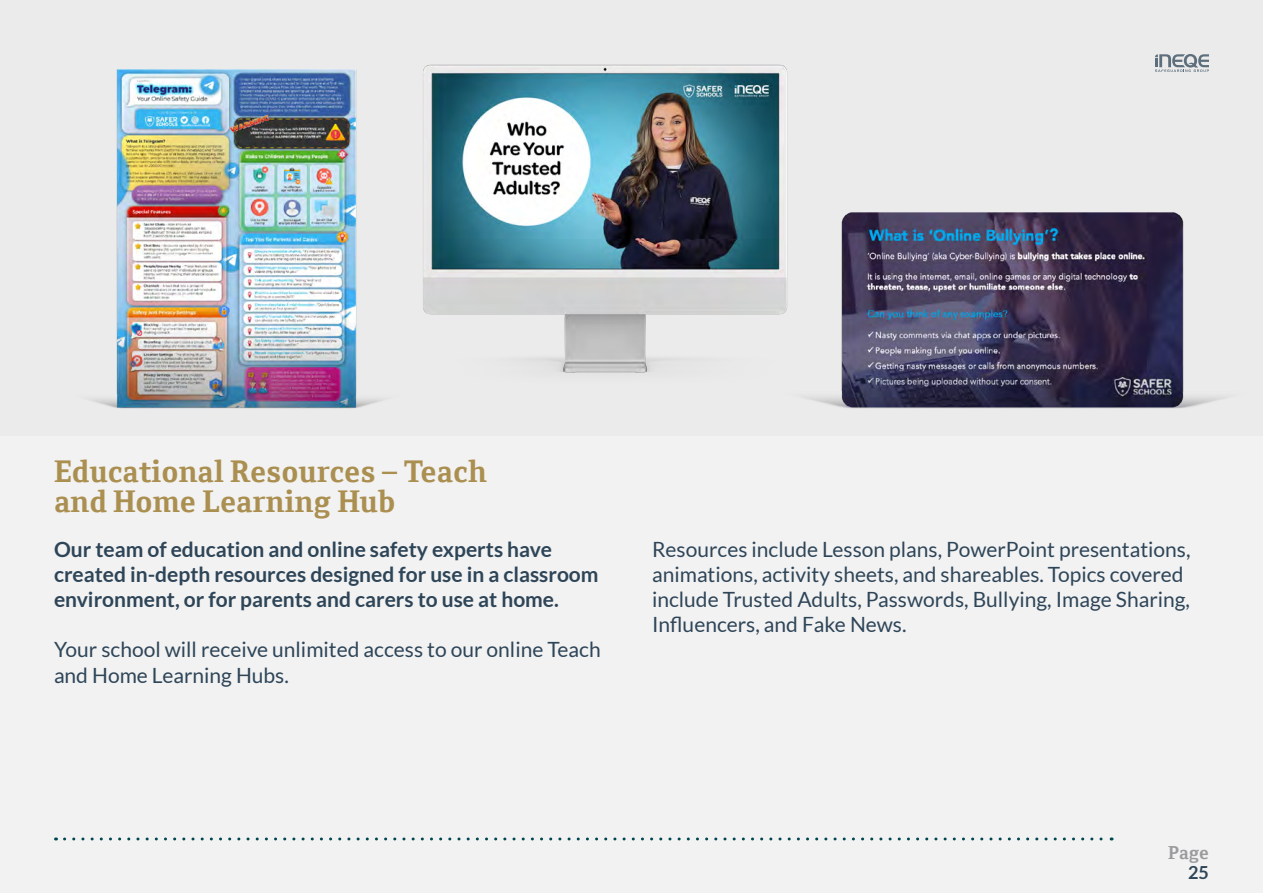
<style>
.page{position:relative;width:1263px;height:893px;background:#f2f2f2}
.page>*{position:absolute;margin:0;border:0;box-sizing:border-box;transform-origin:0 0}
.t1{font:700 30px/30px "Cordale";color:#aa8f50}
.t2{font:21px/25.2px "Lato";color:#2e4558}
.t3{font:700 21px/25.2px "Lato";color:#2e4558}
.t4{font:700 18px "Cordale";color:#9a9b9c}
.t5{font:700 18px "Lato";color:#2e4558}
</style>
<div class="page">
<div style="left:0;top:0;width:1263px;height:435px;background:#ebebeb"></div>
<img style="left:423px;top:64px;width:365px;height:309px">
<img style="left:91px;top:70px;width:293px;height:338px">
<img style="left:778px;top:213px;width:447px;height:195px">
<svg style="left:65px;top:837px;width:1047px;height:3px"></svg>
<h1 class="t1" style="left:54px;top:456px;width:434px">Educational Resources – Teach and Home Learning Hub</h1>
<p class="t3" style="left:54px;top:536px;width:546px">Our team of education and online safety experts have created in-depth resources designed for use in a classroom environment, or for parents and carers to use at home.</p>
<p class="t2" style="left:54px;top:637px;width:548px">Your school will receive unlimited access to our online Teach and Home Learning Hubs.</p>
<p class="t2" style="left:652px;top:536px;width:540px">Resources include Lesson plans, PowerPoint presentations, animations, activity sheets, and shareables. Topics covered include Trusted Adults, Passwords, Bullying, Image Sharing, Influencers, and Fake News.</p>
<p class="t4" style="left:1168px;top:843px;width:42px">Page</p>
<p class="t5" style="left:1188px;top:862px;width:22px">25</p>
</div>
